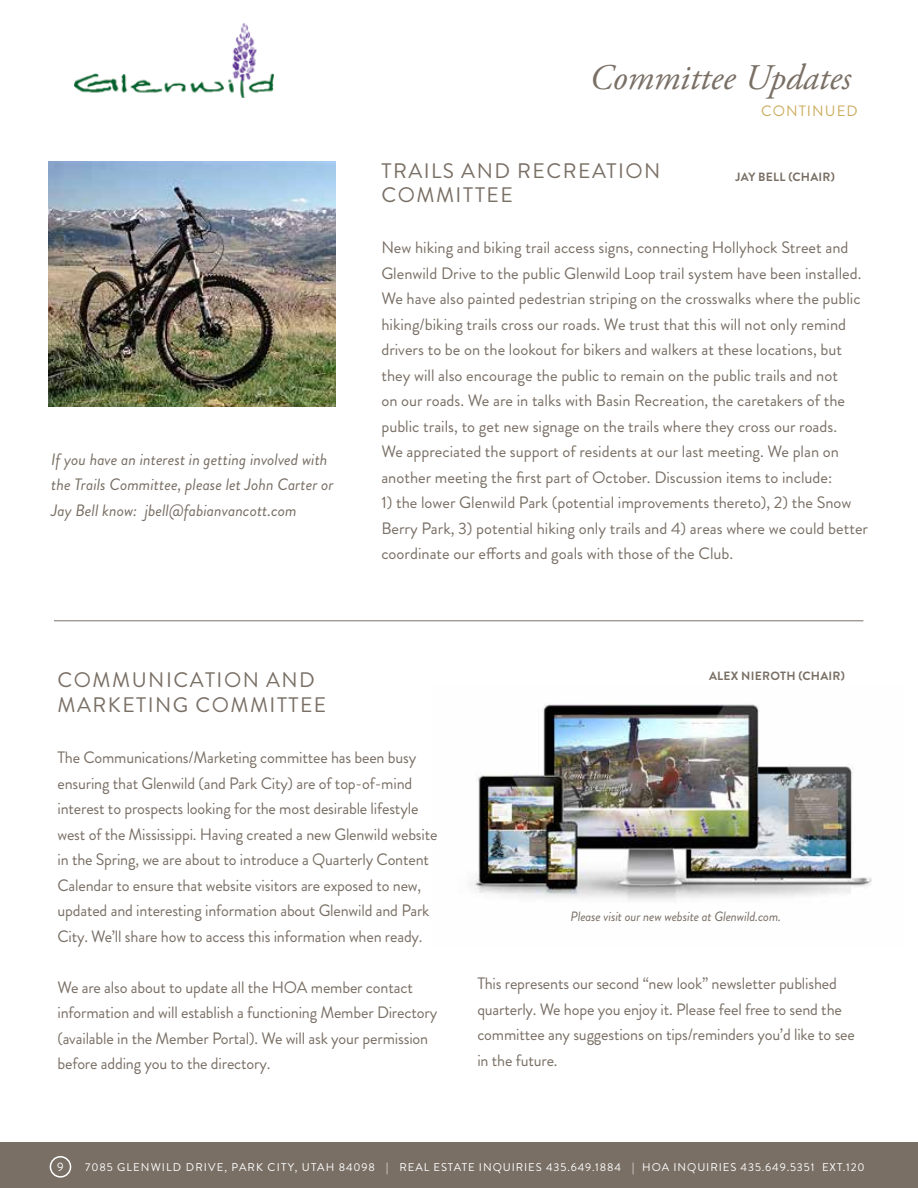
<style>
.page{position:relative;width:918px;height:1188px;background:#fff}
.page>*{position:absolute;margin:0;border:0;box-sizing:border-box;transform-origin:0 0}
.t1{font:italic 36px "Adobe Garamond Pro";color:#796f65}
.t2{font:21px/25.5px "Brandon Grotesque";letter-spacing:.07em;color:#796f65}
.t3{font:16.5px/25.5px "Brandon Grotesque";letter-spacing:-.01em;color:#796f65}
.t4{font:italic 16.5px/25.5px "Brandon Grotesque";color:#796f65}
.t5{font:15px "Brandon Grotesque";letter-spacing:.07em;color:#ccad60}
.t6{font:italic 13.5px "Brandon Grotesque";letter-spacing:-.01em;color:#796f65}
.t7{font:700 12px "Brandon Grotesque";letter-spacing:.02em;color:#796f65}
.t8{font:12px "Brandon Grotesque";color:#fff}
.t9{font:11.25px "Brandon Grotesque";letter-spacing:.08em;color:#fff}
</style>
<div class="page">
<div style="left:0;top:1143px;width:918px;height:45px;background:#796f65"></div>
<div style="left:50px;top:1156px;width:21px;height:22px;border:2px solid #fff;border-radius:50%"></div>
<img style="left:75px;top:24px;width:198px;height:73px">
<img style="left:470px;top:704px;width:402px;height:198px">
<img style="left:48px;top:162px;width:287px;height:245px">
<hr style="left:54px;top:620px;width:809px;height:1px;background:#796f65">
<p class="t4" style="left:51px;top:447px;width:284px">If you have an interest in getting involved with the Trails Committee, please let John Carter or<br>Jay Bell know: jbell@fabianvancott.com</p>
<h1 class="t1" style="left:590px;top:56px;width:263px">Committee Updates</h1>
<p class="t5" style="left:761px;top:100px;width:98px">CONTINUED</p>
<p class="t2" style="left:382px;top:159px;width:280px;line-height:24px">TRAILS AND RECREATION<br>COMMITTEE</p>
<p class="t3" style="left:381px;top:235px;width:482px">New hiking and biking trail access signs, connecting Hollyhock Street and Glenwild Drive to the public Glenwild Loop trail system have been installed.<br>We have also painted pedestrian striping on the crosswalks where the public hiking/biking trails cross our roads. We trust that this will not only remind drivers to be on the lookout for bikers and walkers at these locations, but they will also encourage the public to remain on the public trails and not<br>on our roads. We are in talks with Basin Recreation, the caretakers of the public trails, to get new signage on the trails where they cross our roads.<br>We appreciated the support of residents at our last meeting. We plan on another meeting the first part of October. Discussion items to include:</p>
<p class="t3" style="left:381px;top:490px;width:488px">1) the lower Glenwild Park (potential improvements thereto), 2) the Snow<br>Berry Park, 3) potential hiking only trails and 4) areas where we could better coordinate our efforts and goals with those of the Club.</p>
<p class="t7" style="left:736px;top:168px;width:101px">JAY BELL (CHAIR)</p>
<p class="t7" style="left:709px;top:668px;width:137px">ALEX NIEROTH (CHAIR)</p>
<p class="t2" style="left:58px;top:667px;width:270px">COMMUNICATION AND<br>MARKETING COMMITTEE</p>
<p class="t3" style="left:57px;top:745px;width:382px">The Communications/Marketing committee has been busy ensuring that Glenwild (and Park City) are of top-of-mind interest to prospects looking for the most desirable lifestyle west of the Mississippi. Having created a new Glenwild website in the Spring, we are about to introduce a Quarterly Content Calendar to ensure that website visitors are exposed to new, updated and interesting information about Glenwild and Park City. We’ll share how to access this information when ready.</p>
<p class="t3" style="left:57px;top:974px;width:381px">We are also about to update all the HOA member contact information and will establish a functioning Member Directory (available in the Member Portal). We will ask your permission before adding you to the directory.</p>
<p class="t3" style="left:477px;top:971px;width:379px">This represents our second “new look” newsletter published quarterly. We hope you enjoy it. Please feel free to send the committee any suggestions on tips/reminders you’d like to see in the future.</p>
<p class="t6" style="left:571px;top:907px;width:212px">Please visit our new website at Glenwild.com.</p>
<p class="t8" style="left:57px;top:1159px;width:8px">9</p>
<p class="t9" style="left:85px;top:1159px;width:781px">7085 GLENWILD DRIVE, PARK CITY, UTAH 84098 | REAL ESTATE INQUIRIES 435.649.1884 | HOA INQUIRIES 435.649.5351 EXT.120</p>
</div>
